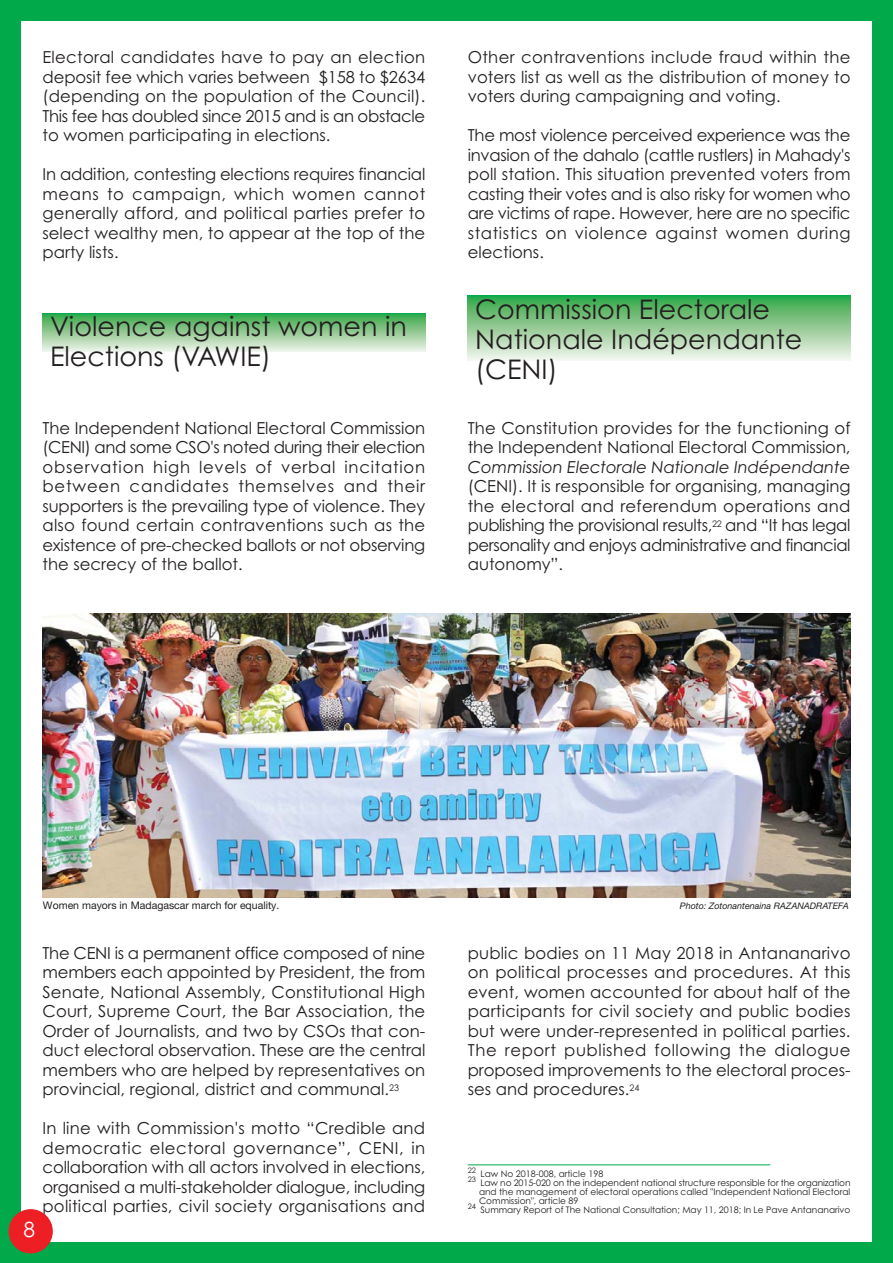
<style>
.page{position:relative;width:893px;height:1263px;background:#02a94b}
.page>*{position:absolute;margin:0;border:0;box-sizing:border-box;transform-origin:0 0}
.t1{font:27px/30px "Century Gothic";color:#231f20}
.t2{font:21px "Century Gothic";color:#fff}
.t3{font:16.5px/19.5px "Century Gothic";color:#231f20;text-align:justify}
.t4{font:italic 16.5px "Century Gothic";letter-spacing:-.005em;color:#231f20}
.t5{font:10.5px "Helvetica Neue";color:#231f20}
.t6{font:9px/9px "Century Gothic";color:#231f20;text-align:justify}
.t7{font:italic 9px "Helvetica Neue";color:#231f20}
.t8{font:7.5px "Century Gothic";color:#231f20}
</style>
<div class="page">
<div style="left:21px;top:21px;width:851px;height:1221px;background:#fff"></div>
<div style="left:43px;top:313px;width:382px;height:40px;background:linear-gradient(to bottom,#33a544,#f3f3ea)"></div>
<svg style="left:468px;top:295px;width:382px;height:66px;background:#93cc98"></svg>
<hr style="left:468px;top:1164px;width:302px;height:1px;background:#02a94b">
<img style="left:43px;top:614px;width:807px;height:283px">
<div style="left:9px;top:1209px;width:44px;height:44px;background:#ed1e24;border-radius:50%"></div>
<p class="t3" style="left:43px;top:49px;width:384px">Electoral candidates have to pay an election deposit fee which varies between $158 to $2634 (depending on the population of the Council).<br>This fee has doubled since 2015 and is an obstacle to women participating in elections.</p>
<p class="t3" style="left:43px;top:166px;width:384px">In addition, contesting elections requires financial means to campaign, which women cannot generally afford, and political parties prefer to select wealthy men, to appear at the top of the party lists.</p>
<h1 class="t1" style="left:50px;top:314px;width:358px">Violence against women in<br>Elections (VAWIE)</h1>
<p class="t3" style="left:43px;top:420px;width:384px">The Independent National Electoral Commission (CENI) and some CSO's noted during their election observation high levels of verbal incitation between candidates themselves and their supporters is the prevailing type of violence. They also found certain contraventions such as the existence of pre-checked ballots or not observing the secrecy of the ballot.</p>
<p class="t3" style="left:468px;top:49px;width:384px">Other contraventions include fraud within the voters list as well as the distribution of money to voters during campaigning and voting.</p>
<p class="t3" style="left:468px;top:127px;width:384px">The most violence perceived experience was the invasion of the dahalo (cattle rustlers) in Mahady's poll station. This situation prevented voters from casting their votes and is also risky for women who are victims of rape. However, here are no specific statistics on violence against women during elections.</p>
<h1 class="t1" style="left:475px;top:296px;width:329px">Commission Electorale<br>Nationale Indépendante (CENI)</h1>
<p class="t3" style="left:468px;top:420px;width:384px">The Constitution provides for the functioning of the Independent National Electoral Commission,</p>
<p class="t4" style="left:468px;top:461px;width:384px">Commission Electorale Nationale Indépendante</p>
<p class="t3" style="left:468px;top:478px;width:384px">(CENI). It is responsible for organising, managing the electoral and referendum operations and publishing the provisional results,<sup>22</sup> and “It has legal personality and enjoys administrative and financial autonomy”.</p>
<p class="t2" style="left:23px;top:1221px;width:13px">8</p>
<p class="t5" style="left:43px;top:901px;width:238px">Women mayors in Madagascar march for equality.</p>
<p class="t7" style="left:680px;top:902px;width:171px">Photo: Zotonantenaina RAZANADRATEFA</p>
<p class="t3" style="left:43px;top:945px;width:384px">The CENI is a permanent office composed of nine members each appointed by President, the from Senate, National Assembly, Constitutional High Court, Supreme Court, the Bar Association, the Order of Journalists, and two by CSOs that con&shy;duct electoral observation. These are the central members who are helped by representatives on provincial, regional, district and communal.<sup>23</sup></p>
<p class="t3" style="left:43px;top:1120px;width:384px">In line with Commission's motto “Credible and democratic electoral governance”, CENI, in collaboration with all actors involved in elections, organised a multi-stakeholder dialogue, including political parties, civil society organisations and</p>
<p class="t3" style="left:468px;top:945px;width:384px">public bodies on 11 May 2018 in Antananarivo on political processes and procedures. At this event, women accounted for about half of the participants for civil society and public bodies but were under-represented in political parties.<br>The report published following the dialogue proposed improvements to the electoral proces&shy;ses and procedures.<sup>24</sup></p>
<p class="t8" style="left:468px;top:1167px;width:10px">22</p>
<p class="t6" style="left:480px;top:1170px;width:124px">Law No 2018-008, article 198</p>
<p class="t8" style="left:468px;top:1176px;width:10px">23</p>
<p class="t6" style="left:479px;top:1179px;width:373px">Law no 2015-020 on the independent national structure responsible for the organization and the management of electoral operations called "Independent National Electoral Commission", article 89</p>
<p class="t8" style="left:468px;top:1203px;width:10px">24</p>
<p class="t6" style="left:480px;top:1206px;width:371px">Summary Report of The National Consultation; May 11, 2018; In Le Pave Antananarivo</p>
</div>
